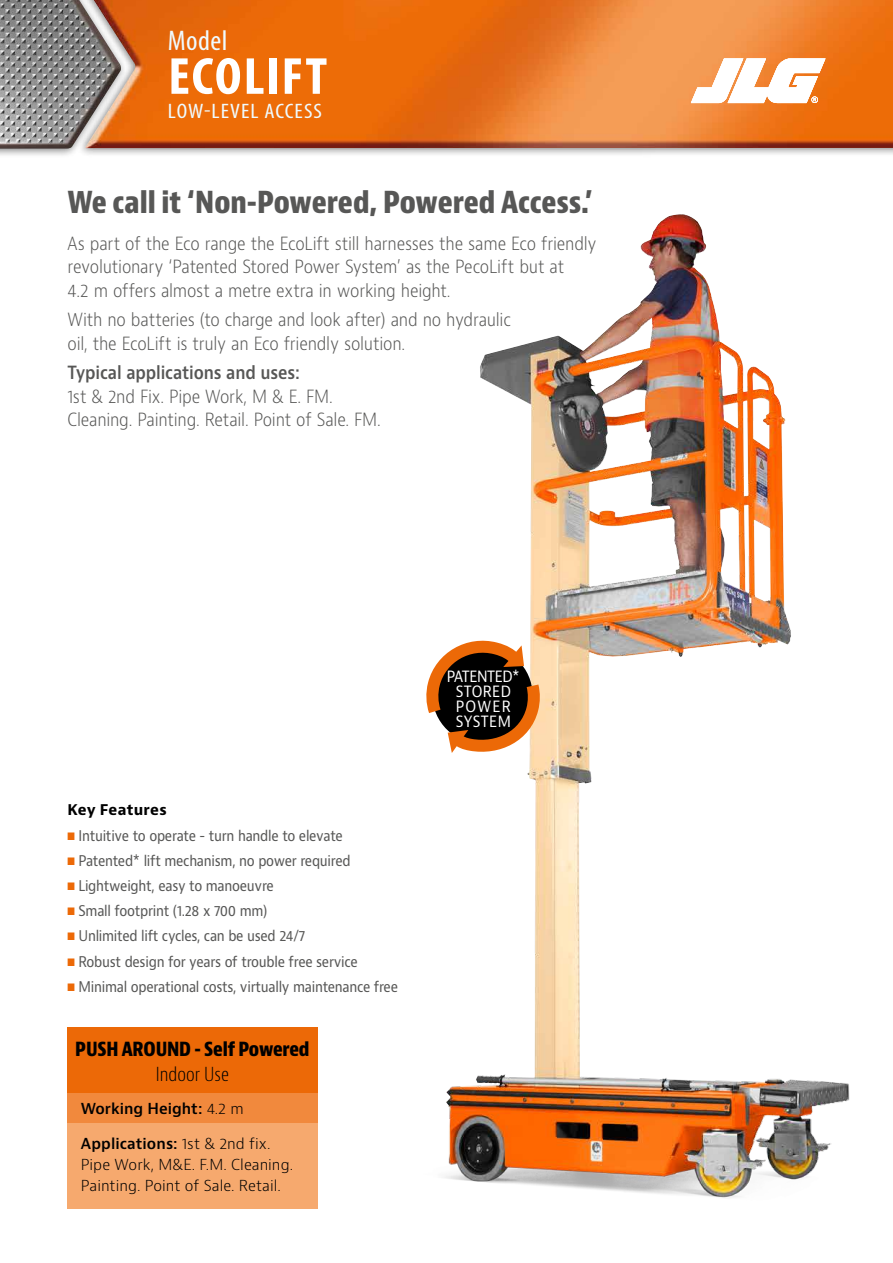
<style>
.page{position:relative;width:893px;height:1263px;background:#fff}
.page>*{position:absolute;margin:0;border:0;box-sizing:border-box;transform-origin:0 0}
.t1{font:700 condensed 52.5px "Myriad Pro";letter-spacing:.03em;color:#fff;scale:1.05 1}
.t2{font:800 condensed 29.55px "Bernino Sans";letter-spacing:-.005em;color:#575756}
.t3{font:condensed 28.5px "Myriad Pro";letter-spacing:.015em;color:#f0fbff;scale:1.05 1}
.t4{font:condensed 21px "Myriad Pro";letter-spacing:.04em;color:#f0fbff;scale:1.12 1}
.t5{font:800 condensed 19.05px "Bernino Sans";letter-spacing:-.01em;color:#000}
.t6{font:300 condensed 18.75px "Bernino Sans";color:#000}
.t7{font:300 17.7px/23.7px "Bernino Sans";letter-spacing:-.015em;color:#575756;scale:.9 1}
.t8{font:600 17.7px "Bernino Sans";letter-spacing:-.01em;color:#575756;scale:.9 1}
.t9{font:15.15px/15.1px "Bernino Sans";color:#fff;text-align:center;scale:.9 1}
.t10{font:300 14.7px/21.1px "Bernino Sans";color:#000}
.t11{font:600 14.7px "Bernino Sans";color:#000}
.t12{font:14.4px "Bernino Sans";letter-spacing:-.02em;color:#575756;scale:.9 1}
.t13{font:700 14.4px "Bernino Sans";letter-spacing:.015em;color:#000}
.s1{color:#ec6907}
.s2{font-weight:300}
.s3{font-weight:600}
</style>
<div class="page">
<div style="left:77px;top:0;width:816px;height:157px;background:#000;opacity:.5"></div>
<img style="left:128px;top:0;width:765px;height:148px">
<div style="left:0;top:0;width:128px;height:158px;background:#000;opacity:.5"></div>
<img style="left:0;top:0;width:121px;height:149px">
<svg style="left:691px;top:59px;width:134px;height:44px"></svg>
<img style="left:426px;top:214px;width:424px;height:984px">
<div style="left:68px;top:1027px;width:249px;height:66px;background:#ec6907"></div>
<div style="left:68px;top:1093px;width:249px;height:30px;background:#f1893d"></div>
<div style="left:68px;top:1123px;width:249px;height:86px;background:#f6a96e"></div>
<svg style="left:427px;top:641px;width:113px;height:122px"></svg>
<h3 class="t3" style="left:168px;top:24px;width:58px">Model</h3>
<h1 class="t1" style="left:168px;top:43px;width:153px">ECOLIFT</h1>
<p class="t4" style="left:168px;top:98px;width:139px">LOW-LEVEL ACCESS</p>
<h2 class="t2" style="left:68px;top:184px;width:527px">We call it ‘Non-Powered, Powered Access.’</h2>
<p class="t7" style="left:68px;top:232px;width:589px">As part of the Eco range the EcoLift still harnesses the same Eco friendly revolutionary ‘Patented Stored Power System’ as the PecoLift but at<br>4.2 m offers almost a metre extra in working height.</p>
<p class="t7" style="left:68px;top:308px;width:494px">With no batteries (to charge and look after) and no hydraulic oil, the EcoLift is truly an Eco friendly solution.</p>
<p class="t8" style="left:68px;top:361px;width:260px">Typical applications and uses:</p>
<p class="t7" style="left:68px;top:385px;width:350px">1st &amp; 2nd Fix. Pipe Work, M &amp; E. FM.<br>Cleaning. Painting. Retail. Point of Sale. FM.</p>
<p class="t13" style="left:68px;top:801px;width:101px">Key Features</p>
<p class="t12" style="left:68px;top:826px;width:307px"><span class="s1">■</span> Intuitive to operate - turn handle to elevate</p>
<p class="t12" style="left:68px;top:851px;width:316px"><span class="s1">■</span> Patented* lift mechanism, no power required</p>
<p class="t12" style="left:68px;top:876px;width:231px"><span class="s1">■</span> Lightweight, easy to manoeuvre</p>
<p class="t12" style="left:68px;top:901px;width:224px"><span class="s1">■</span> Small footprint (1.28 x 700 mm)</p>
<p class="t12" style="left:68px;top:927px;width:266px"><span class="s1">■</span> Unlimited lift cycles, can be used 24/7</p>
<p class="t12" style="left:68px;top:952px;width:324px"><span class="s1">■</span> Robust design for years of trouble free service</p>
<p class="t12" style="left:68px;top:977px;width:369px"><span class="s1">■</span> Minimal operational costs, virtually maintenance free</p>
<p class="t5" style="left:75px;top:1037px;width:236px">PUSH AROUND - Self Powered</p>
<p class="t6" style="left:156px;top:1063px;width:75px">Indoor Use</p>
<p class="t11" style="left:81px;top:1099px;width:164px">Working Height: <span class="s2">4.2 m</span></p>
<p class="t10" style="left:81px;top:1133px;width:214px"><span class="s3">Applications:</span> 1st &amp; 2nd fix.<br>Pipe Work, M&amp;E. F.M. Cleaning.<br>Painting. Point of Sale. Retail.</p>
<p class="t9" style="left:447px;top:669px;width:83px">PATENTED*<br>STORED<br>POWER<br>SYSTEM</p>
</div>
